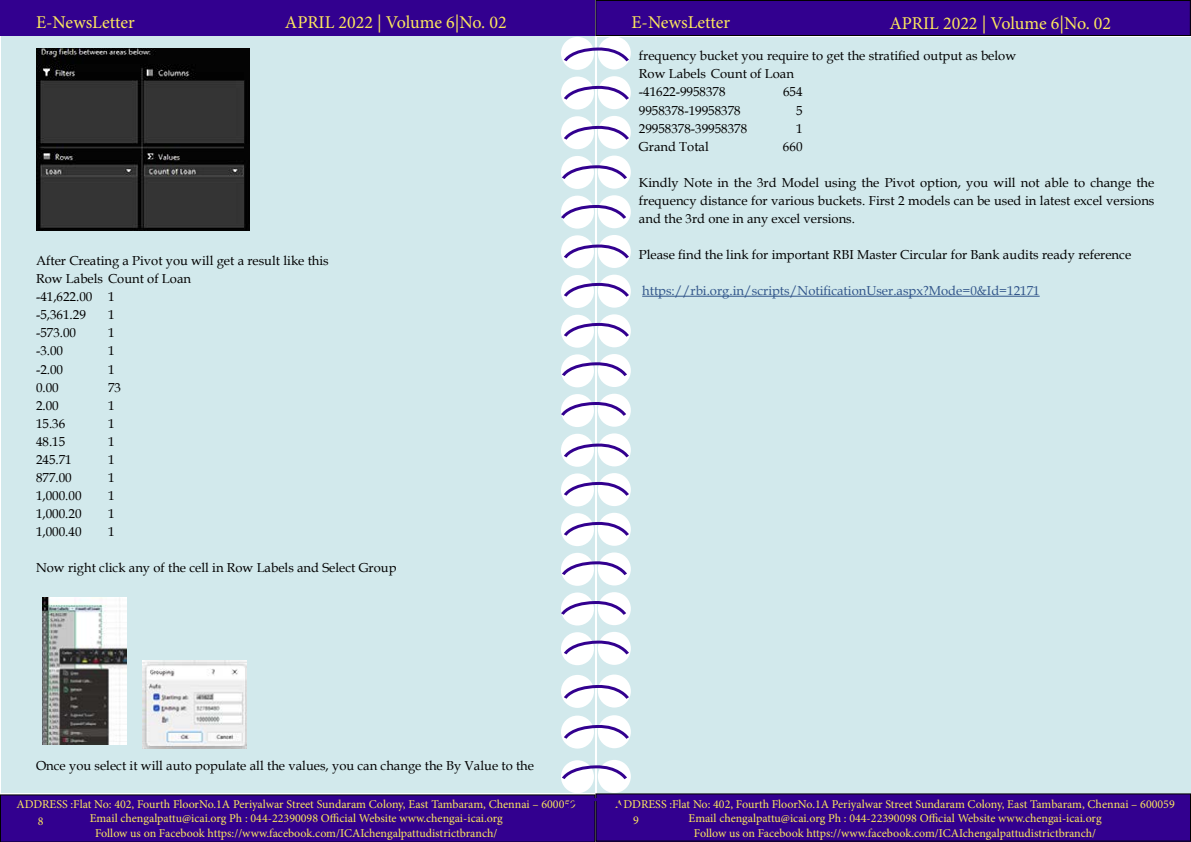
<style>
.page{position:relative;width:1191px;height:842px;background:#fff}
.page>*{position:absolute;margin:0;border:0;box-sizing:border-box;transform-origin:0 0}
.t1{font:18px "Minion Pro";color:#fce85d}
.t2{font:13px/18px "Book Antiqua";color:#000}
.t3{font:13px "Book Antiqua";color:#31558a}
.t4{font:12px/14.4px "Minion Pro";color:#fce85d;text-align:center}
</style>
<div class="page">
<div style="left:1px;top:36px;width:593px;height:757px;background:#d2e9ec"></div>
<div style="left:597px;top:37px;width:593px;height:757px;background:#d2e9ec"></div>
<div style="left:0;top:0;width:595px;height:36px;background:#32008f"></div>
<div style="left:596px;top:0;width:594px;height:36px;background:#32008f"></div>
<div style="left:595px;top:0;width:595px;height:36px;border:1px solid #000"></div>
<div style="left:596px;top:794px;width:594px;height:47px;background:#32008f"></div>
<div style="left:595px;top:793px;width:596px;height:49px;border:1px solid #000"></div>
<div style="left:598px;top:36px;width:33px;height:34px;background:#fff;border-radius:50%"></div>
<div style="left:561px;top:37px;width:33px;height:33px;background:#fff;border-radius:50%"></div>
<div style="left:598px;top:76px;width:33px;height:33px;background:#fff;border-radius:50%"></div>
<div style="left:561px;top:77px;width:33px;height:33px;background:#fff;border-radius:50%"></div>
<div style="left:598px;top:116px;width:33px;height:33px;background:#fff;border-radius:50%"></div>
<div style="left:561px;top:116px;width:33px;height:33px;background:#fff;border-radius:50%"></div>
<div style="left:598px;top:156px;width:33px;height:33px;background:#fff;border-radius:50%"></div>
<div style="left:561px;top:156px;width:33px;height:33px;background:#fff;border-radius:50%"></div>
<div style="left:598px;top:195px;width:33px;height:33px;background:#fff;border-radius:50%"></div>
<div style="left:561px;top:196px;width:33px;height:33px;background:#fff;border-radius:50%"></div>
<div style="left:598px;top:235px;width:33px;height:33px;background:#fff;border-radius:50%"></div>
<div style="left:561px;top:235px;width:33px;height:33px;background:#fff;border-radius:50%"></div>
<div style="left:598px;top:275px;width:33px;height:33px;background:#fff;border-radius:50%"></div>
<div style="left:561px;top:275px;width:33px;height:33px;background:#fff;border-radius:50%"></div>
<div style="left:598px;top:314px;width:33px;height:33px;background:#fff;border-radius:50%"></div>
<div style="left:561px;top:315px;width:33px;height:33px;background:#fff;border-radius:50%"></div>
<div style="left:598px;top:354px;width:33px;height:33px;background:#fff;border-radius:50%"></div>
<div style="left:561px;top:354px;width:33px;height:33px;background:#fff;border-radius:50%"></div>
<div style="left:598px;top:394px;width:33px;height:33px;background:#fff;border-radius:50%"></div>
<div style="left:561px;top:394px;width:33px;height:33px;background:#fff;border-radius:50%"></div>
<div style="left:598px;top:433px;width:33px;height:33px;background:#fff;border-radius:50%"></div>
<div style="left:561px;top:434px;width:33px;height:33px;background:#fff;border-radius:50%"></div>
<div style="left:598px;top:473px;width:33px;height:33px;background:#fff;border-radius:50%"></div>
<div style="left:561px;top:473px;width:33px;height:33px;background:#fff;border-radius:50%"></div>
<div style="left:598px;top:513px;width:33px;height:33px;background:#fff;border-radius:50%"></div>
<div style="left:561px;top:513px;width:33px;height:33px;background:#fff;border-radius:50%"></div>
<div style="left:598px;top:552px;width:33px;height:33px;background:#fff;border-radius:50%"></div>
<div style="left:561px;top:553px;width:33px;height:33px;background:#fff;border-radius:50%"></div>
<div style="left:598px;top:592px;width:33px;height:33px;background:#fff;border-radius:50%"></div>
<div style="left:561px;top:592px;width:33px;height:33px;background:#fff;border-radius:50%"></div>
<div style="left:598px;top:632px;width:33px;height:33px;background:#fff;border-radius:50%"></div>
<div style="left:561px;top:632px;width:33px;height:33px;background:#fff;border-radius:50%"></div>
<div style="left:598px;top:674px;width:33px;height:33px;background:#fff;border-radius:50%"></div>
<div style="left:561px;top:675px;width:33px;height:33px;background:#fff;border-radius:50%"></div>
<div style="left:598px;top:715px;width:33px;height:33px;background:#fff;border-radius:50%"></div>
<div style="left:561px;top:715px;width:33px;height:34px;background:#fff;border-radius:50%"></div>
<div style="left:598px;top:760px;width:33px;height:33px;background:#fff;border-radius:50%"></div>
<div style="left:561px;top:760px;width:33px;height:33px;background:#fff;border-radius:50%"></div>
<svg style="left:562px;top:45px;width:68px;height:19px"></svg>
<svg style="left:562px;top:441px;width:68px;height:19px"></svg>
<svg style="left:562px;top:242px;width:68px;height:19px"></svg>
<svg style="left:562px;top:638px;width:68px;height:19px"></svg>
<svg style="left:562px;top:84px;width:68px;height:18px"></svg>
<svg style="left:562px;top:480px;width:68px;height:18px"></svg>
<svg style="left:562px;top:281px;width:68px;height:18px"></svg>
<svg style="left:562px;top:683px;width:68px;height:18px"></svg>
<svg style="left:562px;top:124px;width:68px;height:18px"></svg>
<svg style="left:562px;top:520px;width:68px;height:18px"></svg>
<svg style="left:562px;top:321px;width:68px;height:18px"></svg>
<svg style="left:562px;top:723px;width:68px;height:18px"></svg>
<svg style="left:561px;top:163px;width:68px;height:18px"></svg>
<svg style="left:561px;top:559px;width:68px;height:18px"></svg>
<svg style="left:561px;top:360px;width:68px;height:18px"></svg>
<svg style="left:561px;top:763px;width:67px;height:18px"></svg>
<svg style="left:561px;top:203px;width:65px;height:18px"></svg>
<svg style="left:561px;top:599px;width:65px;height:18px"></svg>
<svg style="left:561px;top:400px;width:67px;height:18px"></svg>
<div style="left:0;top:794px;width:628px;height:48px;background:#32008f"></div>
<img style="left:36px;top:48px;width:213px;height:182px">
<img style="left:43px;top:598px;width:83px;height:146px">
<img style="left:143px;top:661px;width:104px;height:87px">
<hr style="left:642px;top:296px;width:397px;height:1px;background:#31558a">
<h1 class="t1" style="left:36px;top:10px;width:100px">E-NewsLetter</h1>
<h1 class="t1" style="left:285px;top:10px;width:223px">APRIL 2022 | Volume 6|No. 02</h1>
<p class="t2" style="left:36px;top:252px;width:294px">After Creating a Pivot you will get a result like this<br>Row Labels Count of Loan<br>-41,622.00 1<br>-5,361.29</p>
<p class="t2" style="left:108px;top:306px;width:8px">1</p>
<p class="t2" style="left:36px;top:324px;width:42px">-573.00</p>
<p class="t2" style="left:108px;top:324px;width:8px">1</p>
<p class="t2" style="left:36px;top:342px;width:29px">-3.00</p>
<p class="t2" style="left:108px;top:342px;width:8px">1</p>
<p class="t2" style="left:36px;top:360px;width:29px">-2.00</p>
<p class="t2" style="left:108px;top:360px;width:8px">1</p>
<p class="t2" style="left:36px;top:378px;width:24px">0.00</p>
<p class="t2" style="left:108px;top:378px;width:14px">73</p>
<p class="t2" style="left:36px;top:396px;width:24px">2.00</p>
<p class="t2" style="left:108px;top:396px;width:8px">1</p>
<p class="t2" style="left:36px;top:414px;width:31px">15.36</p>
<p class="t2" style="left:108px;top:414px;width:8px">1</p>
<p class="t2" style="left:36px;top:432px;width:31px">48.15</p>
<p class="t2" style="left:108px;top:432px;width:8px">1</p>
<p class="t2" style="left:36px;top:450px;width:37px">245.71</p>
<p class="t2" style="left:108px;top:450px;width:8px">1</p>
<p class="t2" style="left:36px;top:468px;width:37px">877.00</p>
<p class="t2" style="left:108px;top:468px;width:8px">1</p>
<p class="t2" style="left:36px;top:486px;width:47px">1,000.00</p>
<p class="t2" style="left:108px;top:486px;width:8px">1</p>
<p class="t2" style="left:36px;top:504px;width:47px">1,000.20</p>
<p class="t2" style="left:108px;top:504px;width:8px">1</p>
<p class="t2" style="left:36px;top:522px;width:47px">1,000.40</p>
<p class="t2" style="left:108px;top:522px;width:8px">1</p>
<p class="t2" style="left:36px;top:558px;width:362px">Now right click any of the cell in Row Labels and Select Group</p>
<h1 class="t1" style="left:631px;top:10px;width:100px">E-NewsLetter</h1>
<h1 class="t1" style="left:889px;top:11px;width:223px">APRIL 2022 | Volume 6|No. 02</h1>
<p class="t2" style="left:639px;top:47px;width:379px">frequency bucket you require to get the stratified output as below<br>Row Labels Count of Loan<br>-41622-9958378</p>
<p class="t2" style="left:783px;top:83px;width:21px">654</p>
<p class="t2" style="left:639px;top:101px;width:103px">9958378-19958378</p>
<p class="t2" style="left:796px;top:101px;width:8px">5</p>
<p class="t2" style="left:639px;top:119px;width:110px">29958378-39958378</p>
<p class="t2" style="left:796px;top:119px;width:8px">1</p>
<p class="t2" style="left:639px;top:137px;width:71px">Grand Total</p>
<p class="t2" style="left:783px;top:137px;width:21px">660</p>
<p class="t2" style="left:639px;top:173px;width:517px;text-align:justify">Kindly Note in the 3rd Model using the Pivot option, you will not able to change the frequency distance for various buckets. First 2 models can be used in latest excel versions and the 3rd one in any excel versions.</p>
<p class="t2" style="left:639px;top:245px;width:494px">Please find the link for important RBI Master Circular for Bank audits ready reference</p>
<p class="t3" style="left:642px;top:281px;width:399px">https://rbi.org.in/scripts/NotificationUser.aspx?Mode=0&amp;Id=12171</p>
<p class="t2" style="left:36px;top:756px;width:499px">Once you select it will auto populate all the values, you can change the By Value to the</p>
<p class="t4" style="left:16px;top:797px;width:561px">ADDRESS :Flat No: 402, Fourth FloorNo.1A Periyalwar Street Sundaram Colony, East Tambaram, Chennai – 600059<br>Email chengalpattu@icai.org Ph : 044-22390098 Official Website www.chengai-icai.org<br>Follow us on Facebook https://www.facebook.com/ICAIchengalpattudistrictbranch/</p>
<p class="t4" style="left:38px;top:814px;width:7px">8</p>
<p class="t4" style="left:615px;top:797px;width:561px">ADDRESS :Flat No: 402, Fourth FloorNo.1A Periyalwar Street Sundaram Colony, East Tambaram, Chennai – 600059<br>Email chengalpattu@icai.org Ph : 044-22390098 Official Website www.chengai-icai.org<br>Follow us on Facebook https://www.facebook.com/ICAIchengalpattudistrictbranch/</p>
<p class="t4" style="left:633px;top:813px;width:7px">9</p>
</div>
